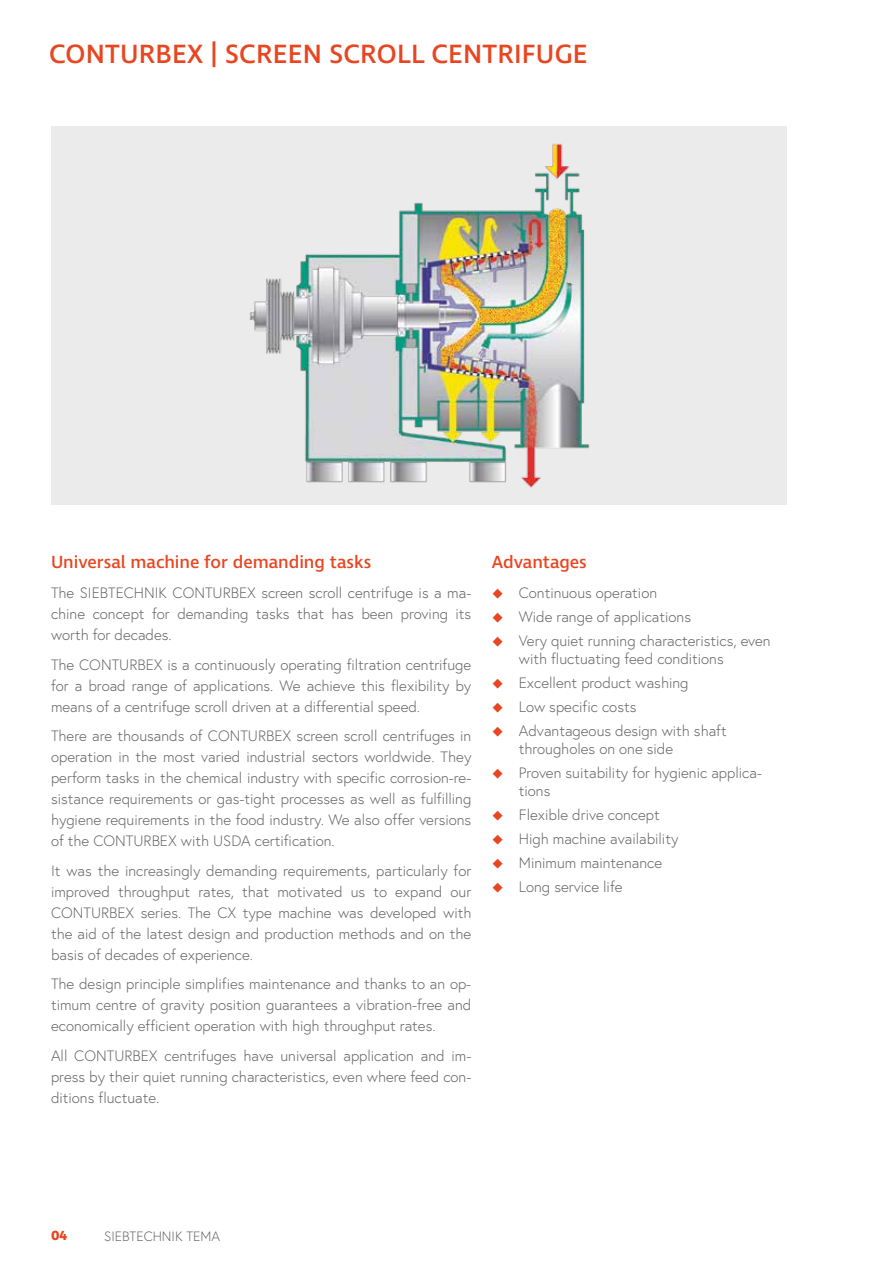
<style>
.page{position:relative;width:893px;height:1263px;background:#fff}
.page>*{position:absolute;margin:0;border:0;box-sizing:border-box;transform-origin:0 0}
.t1{font:500 27px "Ingra";letter-spacing:.01em;color:#e84621}
.t2{font:500 18px "Ingra";letter-spacing:-.005em;color:#e84621}
.t3{font:300 15px/21px "Europa";color:#646363;text-align:justify}
.t4{font:300 13.5px "Europa";color:#646363}
.t5{font:700 13.5px "Ingra";color:#e84621}
</style>
<div class="page">
<img style="left:51px;top:126px;width:736px;height:379px">
<h1 class="t1" style="left:49px;top:37px;width:540px">CONTURBEX | SCREEN SCROLL CENTRIFUGE</h1>
<p class="t2" style="left:51px;top:551px;width:322px">Universal machine for demanding tasks</p>
<p class="t3" style="left:51px;top:582px;width:422px">The SIEBTECHNIK CONTURBEX screen scroll centrifuge is a ma&shy;chine concept for demanding tasks that has been proving its worth for decades.</p>
<p class="t3" style="left:51px;top:654px;width:422px">The CONTURBEX is a continuously operating filtration centrifuge for a broad range of applications. We achieve this flexibility by means of a centrifuge scroll driven at a differential speed.</p>
<p class="t3" style="left:51px;top:725px;width:422px">There are thousands of CONTURBEX screen scroll centrifuges in operation in the most varied industrial sectors worldwide. They perform tasks in the chemical industry with specific corrosion-re&shy;sistance requirements or gas-tight processes as well as fulfilling hygiene requirements in the food industry. We also offer versions of the CONTURBEX with USDA certification.</p>
<p class="t3" style="left:51px;top:860px;width:422px">It was the increasingly demanding requirements, particularly for improved throughput rates, that motivated us to expand our CONTURBEX series. The CX type machine was developed with the aid of the latest design and production methods and on the basis of decades of experience.</p>
<p class="t3" style="left:51px;top:973px;width:422px">The design principle simplifies maintenance and thanks to an op&shy;timum centre of gravity position guarantees a vibration-free and economically efficient operation with high throughput rates.</p>
<p class="t3" style="left:51px;top:1045px;width:422px">All CONTURBEX centrifuges have universal application and im&shy;press by their quiet running characteristics, even where feed con&shy;ditions fluctuate.</p>
<p class="t2" style="left:492px;top:551px;width:96px">Advantages</p>
<p class="t3" style="left:519px;top:581px;width:253px;line-height:24px;text-align:left">Continuous operation<br>Wide range of applications<br>Very quiet running characteristics, even</p>
<p class="t3" style="left:519px;top:647px;width:209px;line-height:24px;text-align:left">with fluctuating feed conditions<br>Excellent product washing<br>Low specific costs<br>Advantageous design with shaft</p>
<p class="t3" style="left:519px;top:737px;width:245px;line-height:24px">througholes on one side<br>Proven suitability for hygienic applica-</p>
<p class="t3" style="left:519px;top:779px;width:161px;line-height:24px;text-align:left">tions<br>Flexible drive concept<br>High machine availability<br>Minimum maintenance<br>Long service life</p>
<p class="t5" style="left:51px;top:1227px;width:18px">04</p>
<p class="t4" style="left:104px;top:1227px;width:117px">SIEBTECHNIK TEMA</p>
</div>
